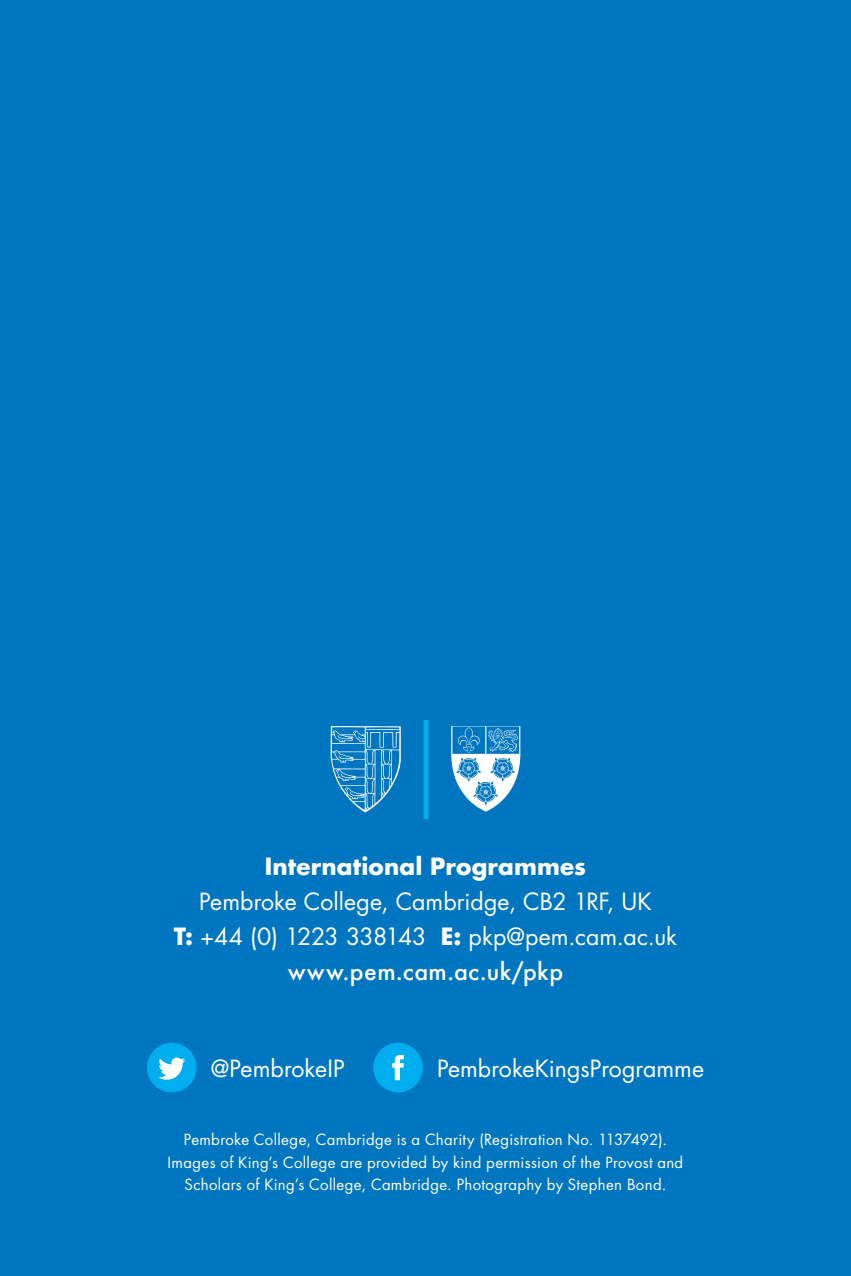
<style>
.page{position:relative;width:851px;height:1276px;background:#fff}
.page>*{position:absolute;margin:0;border:0;box-sizing:border-box;transform-origin:0 0}
.t1{font:23px/35px "Futura";color:#fff;text-align:center}
.t2{font:700 23px "Futura";letter-spacing:.005em;color:#fff}
.t3{font:15px/22.5px "Futura";letter-spacing:.02em;color:#fff;text-align:center}
.s1{font-weight:700}
.s2{font-weight:500}
</style>
<div class="page">
<div style="left:0;top:0;width:850px;height:1276px;background:#0076c0"></div>
<svg style="left:330px;top:726px;width:71px;height:86px"></svg>
<svg style="left:451px;top:726px;width:69px;height:85px"></svg>
<div style="left:423px;top:720px;width:5px;height:99px;background:#00aeef"></div>
<svg style="left:147px;top:1042px;width:49px;height:50px"></svg>
<svg style="left:373px;top:1042px;width:50px;height:50px"></svg>
<h1 class="t2" style="left:265px;top:850px;width:323px">International Programmes</h1>
<h1 class="t1" style="left:174px;top:884px;width:504px">Pembroke College, Cambridge, CB2 1RF, UK<br><span class="s1">T:</span> +44 (0) 1223 338143 <span class="s1">E:</span> pkp@pem.cam.ac.uk <span class="s2">www.pem.cam.ac.uk/pkp</span></h1>
<h1 class="t1" style="left:211px;top:1050px;width:136px">@PembrokeIP</h1>
<h1 class="t1" style="left:437px;top:1050px;width:268px">PembrokeKingsProgramme</h1>
<p class="t3" style="left:168px;top:1128px;width:517px">Pembroke College, Cambridge is a Charity (Registration No. 1137492).<br>Images of King’s College are provided by kind permission of the Provost and<br>Scholars of King’s College, Cambridge. Photography by Stephen Bond.</p>
</div>
